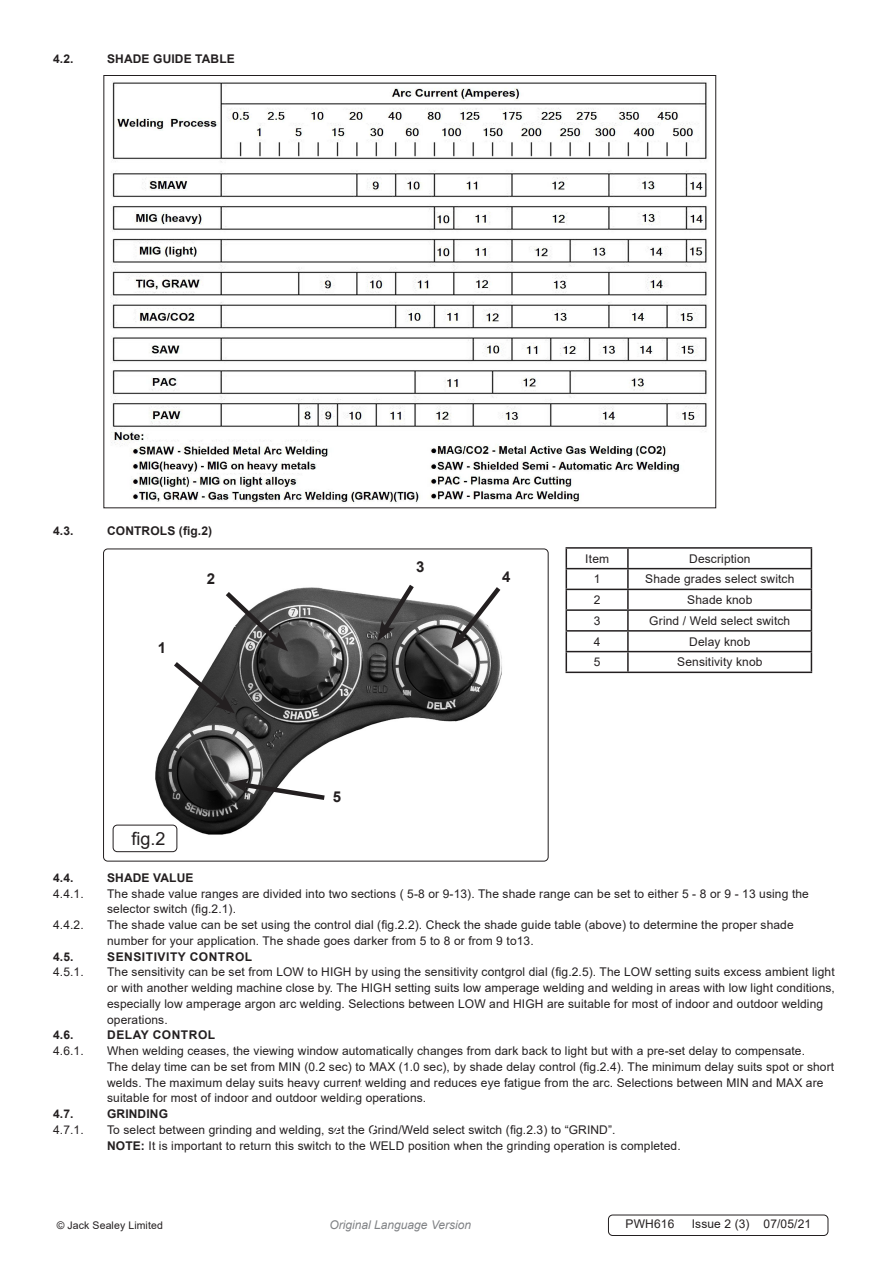
<style>
.page{position:relative;width:893px;height:1263px;background:#fff}
.page>*{position:absolute;margin:0;border:0;box-sizing:border-box;transform-origin:0 0}
.t1{font:18px "Arial";color:#231f20}
.Body{font:700 15px "Arial";color:#231f20}
.Body-2{font:12px/15.8px "Arial";letter-spacing:.01em;color:#231f20}
.t2{font:700 12px "Arial";letter-spacing:.01em;color:#231f20}
.t3{font:700 12px "Arial";letter-spacing:.045em;color:#231f20}
.t4{font:italic 12px "Arial";color:#808285}
.Body__Footer{font:12px "Arial";letter-spacing:.01em;color:#231f20}
.Body__Justified__7pt{font:10.5px "Arial";letter-spacing:.01em;color:#231f20}
.s1{font-weight:700}
</style>
<div class="page">
<img style="left:110px;top:81px;width:597px;height:423px">
<img style="left:104px;top:549px;width:444px;height:312px">
<div style="left:103px;top:549px;width:446px;height:312px;border:1px solid #231f20;border-radius:4px"></div>
<svg style="left:169px;top:657px;width:66px;height:56px"></svg>
<svg style="left:451px;top:582px;width:54px;height:68px"></svg>
<svg style="left:377px;top:580px;width:41px;height:61px"></svg>
<svg style="left:221px;top:587px;width:67px;height:64px"></svg>
<svg style="left:229px;top:778px;width:100px;height:25px"></svg>
<div style="left:113px;top:825px;width:64px;height:27px;border:1px solid #231f20;border-radius:4px"></div>
<hr style="left:566px;top:547px;width:62px;height:2px;background:#231f20">
<hr style="left:628px;top:547px;width:184px;height:2px;background:#231f20">
<svg style="left:627px;top:549px;width:2px;height:19px"></svg>
<hr style="left:566px;top:568px;width:62px;height:1px;background:#231f20">
<hr style="left:628px;top:568px;width:184px;height:1px;background:#231f20">
<hr style="left:627px;top:569px;width:2px;height:20px;background:#231f20">
<hr style="left:566px;top:589px;width:62px;height:1px;background:#231f20">
<hr style="left:628px;top:589px;width:184px;height:1px;background:#231f20">
<hr style="left:566px;top:609px;width:62px;height:2px;background:#231f20">
<hr style="left:628px;top:609px;width:184px;height:2px;background:#231f20">
<hr style="left:566px;top:630px;width:62px;height:2px;background:#231f20">
<hr style="left:628px;top:630px;width:184px;height:2px;background:#231f20">
<svg style="left:627px;top:590px;width:2px;height:61px"></svg>
<hr style="left:566px;top:651px;width:62px;height:1px;background:#231f20">
<svg style="left:566px;top:549px;width:1px;height:123px"></svg>
<hr style="left:628px;top:651px;width:184px;height:1px;background:#231f20">
<hr style="left:627px;top:652px;width:2px;height:20px;background:#231f20">
<svg style="left:811px;top:549px;width:1px;height:123px"></svg>
<hr style="left:566px;top:672px;width:62px;height:1px;background:#231f20">
<hr style="left:628px;top:672px;width:184px;height:1px;background:#231f20">
<div style="left:608px;top:1214px;width:220px;height:22px;border:1px solid #231f20;border-radius:4px"></div>
<p class="t2" style="left:53px;top:50px;width:22px">4.2.</p>
<p class="t2" style="left:107px;top:50px;width:129px">SHADE GUIDE TABLE</p>
<p class="t2" style="left:53px;top:523px;width:22px">4.3.</p>
<p class="t2" style="left:107px;top:523px;width:107px">CONTROLS (fig.2)</p>
<p class="Body" style="left:158px;top:637px;width:10px">1</p>
<p class="Body" style="left:207px;top:568px;width:10px">2</p>
<p class="t1" style="left:131px;top:826px;width:36px">fig.2</p>
<p class="Body" style="left:416px;top:556px;width:10px">3</p>
<p class="Body" style="left:333px;top:786px;width:10px">5</p>
<p class="Body" style="left:502px;top:566px;width:10px">4</p>
<p class="Body-2" style="left:585px;top:550px;width:25px">Item</p>
<p class="Body-2" style="left:689px;top:550px;width:63px">Description</p>
<p class="Body-2" style="left:594px;top:571px;width:8px">1</p>
<p class="Body-2" style="left:645px;top:571px;width:151px">Shade grades select switch</p>
<p class="Body-2" style="left:594px;top:592px;width:8px">2</p>
<p class="Body-2" style="left:687px;top:592px;width:67px">Shade knob</p>
<p class="Body-2" style="left:594px;top:613px;width:8px">3</p>
<p class="Body-2" style="left:649px;top:613px;width:143px">Grind / Weld select switch</p>
<p class="Body-2" style="left:594px;top:633px;width:8px">4</p>
<p class="Body-2" style="left:689px;top:633px;width:63px">Delay knob</p>
<p class="Body-2" style="left:594px;top:654px;width:8px">5</p>
<p class="Body-2" style="left:677px;top:654px;width:87px">Sensitivity knob</p>
<p class="t2" style="left:53px;top:869px;width:22px">4.4.</p>
<p class="t2" style="left:107px;top:869px;width:88px">SHADE VALUE</p>
<p class="Body-2" style="left:53px;top:885px;width:32px">4.4.1.</p>
<p class="Body-2" style="left:107px;top:885px;width:703px">The shade value ranges are divided into two sections ( 5-8 or 9-13). The shade range can be set to either 5 - 8 or 9 - 13 using the selector switch (fig.2.1).</p>
<p class="Body-2" style="left:53px;top:917px;width:32px">4.4.2.</p>
<p class="Body-2" style="left:107px;top:917px;width:688px">The shade value can be set using the control dial (fig.2.2). Check the shade guide table (above) to determine the proper shade number for your application. The shade goes darker from 5 to 8 or from 9 to13.</p>
<p class="t2" style="left:53px;top:948px;width:22px">4.5.</p>
<p class="t3" style="left:107px;top:948px;width:147px">SENSITIVITY CONTROL</p>
<p class="Body-2" style="left:53px;top:964px;width:32px">4.5.1.</p>
<p class="Body-2" style="left:107px;top:964px;width:729px">The sensitivity can be set from LOW to HIGH by using the sensitivity contgrol dial (fig.2.5). The LOW setting suits excess ambient light or with another welding machine close by. The HIGH setting suits low amperage welding and welding in areas with low light conditions, especially low amperage argon arc welding. Selections between LOW and HIGH are suitable for most of indoor and outdoor welding operations.</p>
<p class="t2" style="left:53px;top:1027px;width:22px">4.6.</p>
<p class="t3" style="left:107px;top:1027px;width:110px">DELAY CONTROL</p>
<p class="Body-2" style="left:53px;top:1043px;width:32px">4.6.1.</p>
<p class="Body-2" style="left:107px;top:1043px;width:699px">When welding ceases, the viewing window automatically changes from dark back to light but with a pre-set delay to compensate.</p>
<p class="Body-2" style="left:107px;top:1059px;width:728px">The delay time can be set from MIN (0.2 sec) to MAX (1.0 sec), by shade delay control (fig.2.4). The minimum delay suits spot or short welds. The maximum delay suits heavy current welding and reduces eye fatigue from the arc. Selections between MIN and MAX are suitable for most of indoor and outdoor welding operations.</p>
<p class="t2" style="left:53px;top:1105px;width:22px">4.7.</p>
<p class="t2" style="left:107px;top:1105px;width:62px">GRINDING</p>
<p class="Body-2" style="left:53px;top:1122px;width:32px">4.7.1.</p>
<p class="Body-2" style="left:107px;top:1122px;width:510px">To select between grinding and welding, set the Grind/Weld select switch (fig.2.3) to “GRIND”.</p>
<p class="Body-2" style="left:107px;top:1137px;width:575px"><span class="s1">NOTE:</span> It is important to return this switch to the WELD position when the grinding operation is completed.</p>
<p class="Body__Justified__7pt" style="left:57px;top:1218px;width:108px">© Jack Sealey Limited</p>
<p class="t4" style="left:330px;top:1217px;width:143px">Original Language Version</p>
<p class="Body__Footer" style="left:625px;top:1216px;width:50px">PWH616</p>
<p class="Body__Footer" style="left:692px;top:1216px;width:121px">Issue 2 (3) 07/05/21</p>
</div>
